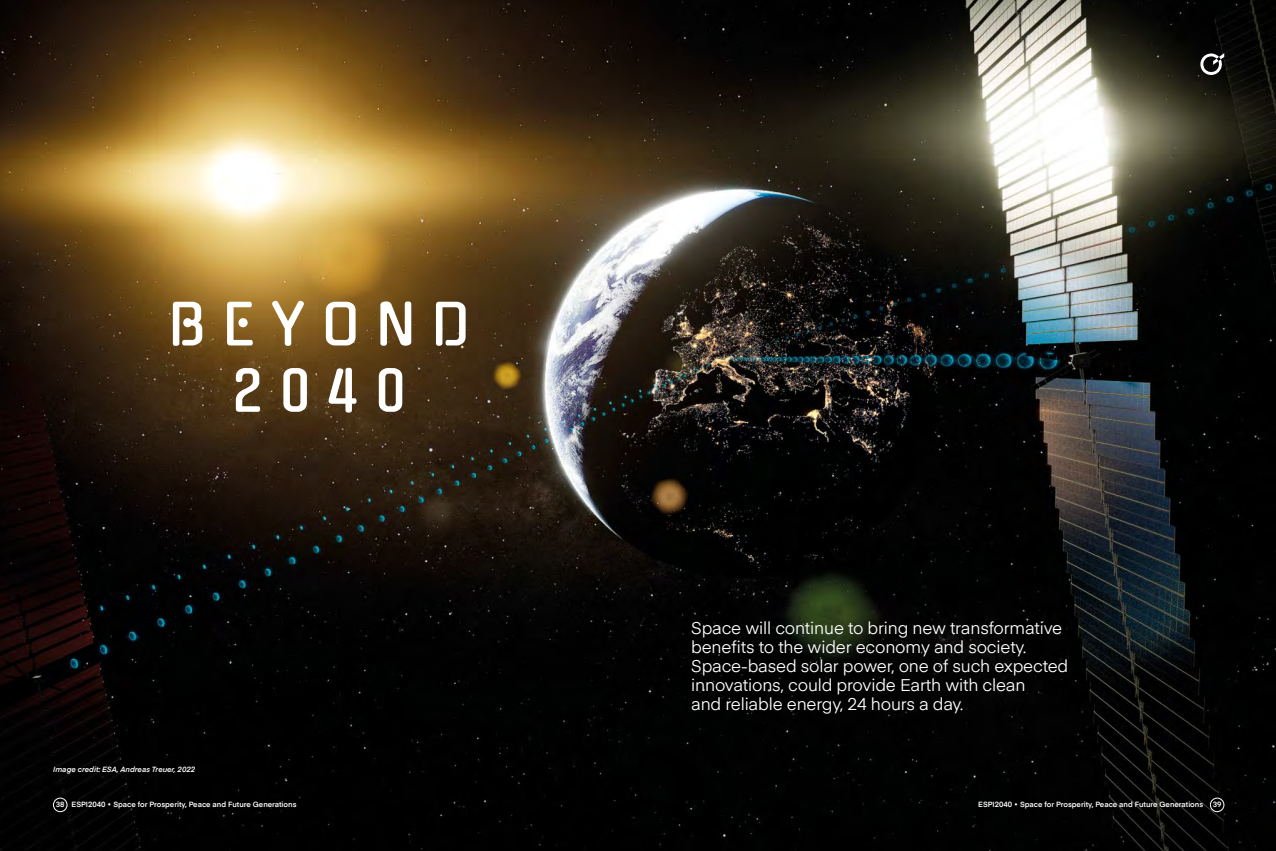
<style>
.page{position:relative;width:1276px;height:851px;background:#fff}
.page>*{position:absolute;margin:0;border:0;box-sizing:border-box;transform-origin:0 0}
.t1{font:55px/66.2px "Gugi";letter-spacing:.3em;color:#fff;text-align:center}
.t2{font:16.88px/18.8px "Eina 01";letter-spacing:-.01em;color:#fff}
.t3{font:600 7.5px "Eina 01";color:#fff}
.t4{font:italic 600 7.5px "Eina 01";color:#fff}
</style>
<div class="page">
<img style="left:0;top:0;width:1276px;height:850px">
<div style="left:53px;top:797px;width:14px;height:14px;border:1px solid #fff;border-radius:50%"></div>
<div style="left:1210px;top:797px;width:14px;height:14px;border:1px solid #fff;border-radius:50%"></div>
<svg style="left:1200px;top:53px;width:24px;height:22px"></svg>
<p class="t1" style="left:168px;top:293px;width:302px">BEYOND<br>2040</p>
<p class="t4" style="left:53px;top:763px;width:143px">Image credit: ESA, Andreas Treuer, 2022</p>
<p class="t2" style="left:691px;top:617px;width:379px">Space will continue to bring new transformative benefits to the wider economy and society.<br>Space-based solar power, one of such expected innovations, could provide Earth with clean<br>and reliable energy, 24 hours a day.</p>
<p class="t3" style="left:56px;top:799px;width:10px">38</p>
<p class="t3" style="left:72px;top:799px;width:226px">ESPI2040 • Space for Prosperity, Peace and Future Generations</p>
<p class="t3" style="left:978px;top:799px;width:226px">ESPI2040 • Space for Prosperity, Peace and Future Generations</p>
<p class="t3" style="left:1212px;top:799px;width:10px">39</p>
</div>
